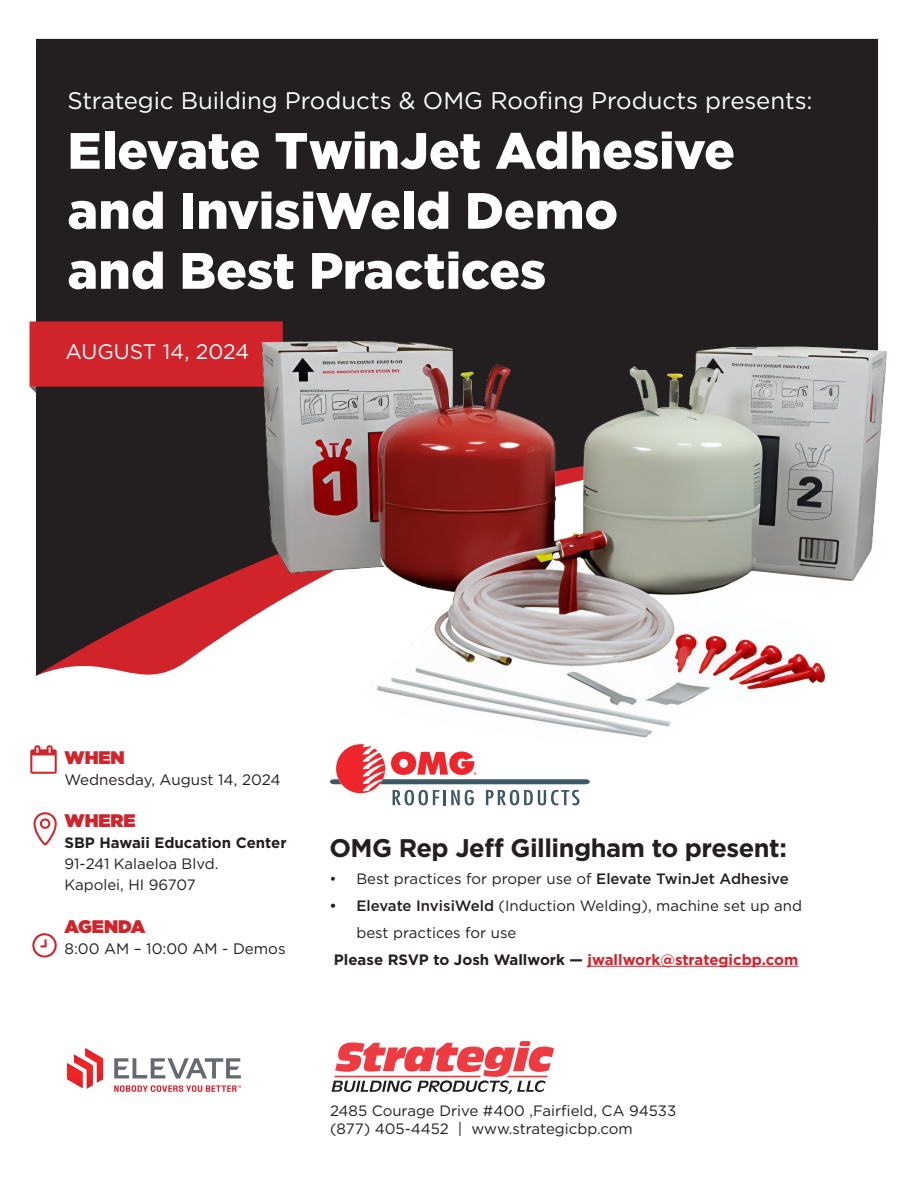
<style>
.page{position:relative;width:918px;height:1188px;background:#fff}
.page>*{position:absolute;margin:0;border:0;box-sizing:border-box;transform-origin:0 0}
.t1{font:900 51px/60px "Gotham";color:#fff}
.t2{font:700 25.5px "Gotham";letter-spacing:-.02em;color:#231f20}
.t3{font:24px "Gotham";letter-spacing:-.005em;color:#fff}
.t4{font:21px "Gotham";color:#fff}
.t5{font:900 18.15px "Gotham";color:#d1232a}
.t6{font:15.15px "Gotham";color:#231f20}
.t7{font:15px/27px "Gotham";color:#231f20}
.t8{font:700 15px "Gotham";color:#231f20}
.s1{font-weight:500}
.s2{color:#d1232a}
</style>
<div class="page">
<div style="left:36px;top:39px;width:842px;height:637px;background:#231f20"></div>
<svg style="left:332px;top:1041px;width:222px;height:53px"></svg>
<svg style="left:32px;top:933px;width:25px;height:25px"></svg>
<svg style="left:30px;top:745px;width:27px;height:29px"></svg>
<svg style="left:33px;top:812px;width:24px;height:33px"></svg>
<svg style="left:67px;top:1048px;width:36px;height:41px"></svg>
<svg style="left:114px;top:1058px;width:127px;height:21px"></svg>
<svg style="left:114px;top:1085px;width:127px;height:7px"></svg>
<hr style="left:588px;top:966px;width:210px;height:1px;background:#d1232a">
<svg style="left:330px;top:744px;width:260px;height:61px"></svg>
<svg style="left:29px;top:321px;width:255px;height:72px;background:#c1232a"></svg>
<img style="left:246px;top:329px;width:641px;height:408px">
<p class="t3" style="left:68px;top:85px;width:747px">Strategic Building Products &amp; OMG Roofing Products presents:</p>
<p class="t1" style="left:68px;top:119px;width:669px">Elevate TwinJet Adhesive and InvisiWeld Demo<br>and Best Practices</p>
<p class="t4" style="left:65px;top:338px;width:185px">AUGUST 14, 2024</p>
<p class="t5" style="left:64px;top:744px;width:62px">WHEN</p>
<p class="t6" style="left:64px;top:770px;width:218px">Wednesday, August 14, 2024</p>
<p class="t5" style="left:64px;top:808px;width:73px">WHERE</p>
<p class="t8" style="left:64px;top:833px;width:224px">SBP Hawaii Education Center</p>
<p class="t7" style="left:64px;top:850px;width:155px">91-241 Kalaeloa Blvd.</p>
<p class="t7" style="left:64px;top:871px;width:133px">Kapolei, HI 96707</p>
<p class="t5" style="left:64px;top:913px;width:82px">AGENDA</p>
<p class="t6" style="left:64px;top:939px;width:223px">8:00 AM – 10:00 AM - Demos</p>
<p class="t2" style="left:329px;top:831px;width:459px">OMG Rep Jeff Gillingham to present:</p>
<p class="t7" style="left:329px;top:865px;width:461px">• Best practices for proper use of <span class="s1">Elevate TwinJet Adhesive</span></p>
<p class="t7" style="left:356px;top:892px;width:447px;text-indent:-27px"><span class="s1">• Elevate InvisiWeld</span> (Induction Welding), machine set up and best practices for use</p>
<p class="t8" style="left:334px;top:949px;width:466px">Please RSVP to Josh Wallwork — <span class="s2">jwallwork@strategicbp.com</span></p>
<p class="t7" style="left:330px;top:1097px;width:348px">2485 Courage Drive #400 ,Fairfield, CA 94533</p>
<p class="t7" style="left:330px;top:1115px;width:304px">(877) 405-4452 | www.strategicbp.com</p>
</div>
